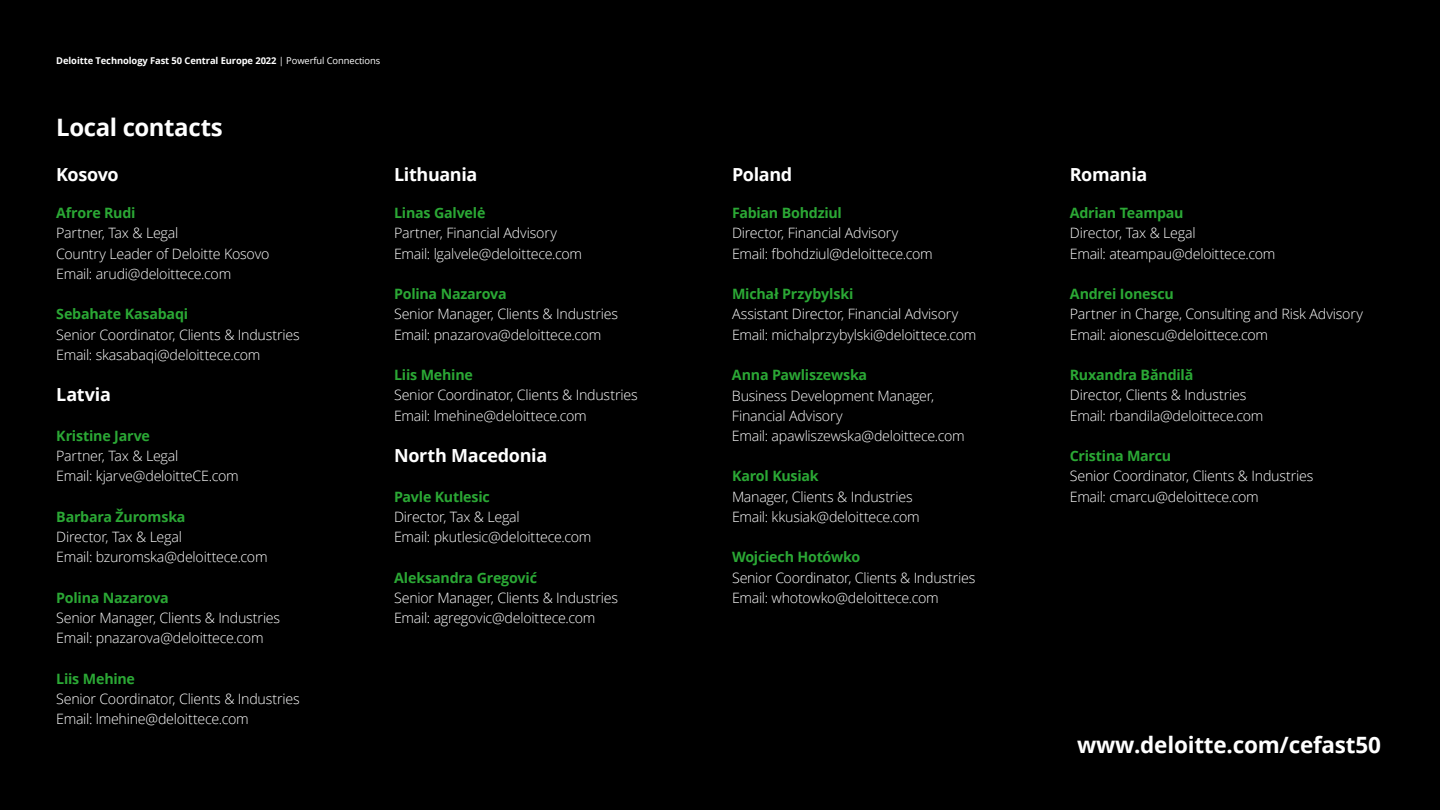
<style>
.page{position:relative;width:1440px;height:810px;background:#000}
.page>*{position:absolute;margin:0;border:0;box-sizing:border-box;transform-origin:0 0}
.t1{font:700 24px "Open Sans";letter-spacing:-.02em;color:#fff}
.t2{font:700 22.5px "Open Sans";letter-spacing:-.01em;color:#fff}
.t3{font:700 18px "Open Sans";letter-spacing:-.02em;color:#fff}
.t4{font:300 14.25px/20.2px "Open Sans";letter-spacing:-.02em;color:#fff}
.t5{font:700 14.25px "Open Sans";letter-spacing:-.015em;color:#2ba835}
.t6{font:700 9.38px "Open Sans";letter-spacing:-.01em;color:#fff}
.s1{font-weight:400}
</style>
<div class="page">
<p class="t6" style="left:56px;top:54px;width:325px">Deloitte Technology Fast 50 Central Europe 2022 <span class="s1">| Powerful Connections</span></p>
<h1 class="t1" style="left:56px;top:110px;width:168px">Local contacts</h1>
<p class="t3" style="left:56px;top:162px;width:64px">Kosovo</p>
<p class="t5" style="left:56px;top:203px;width:81px">Afrore Rudi</p>
<p class="t4" style="left:56px;top:223px;width:215px">Partner, Tax &amp; Legal<br>Country Leader of Deloitte Kosovo<br>Email: arudi@deloittece.com</p>
<p class="t5" style="left:56px;top:304px;width:133px">Sebahate Kasabaqi</p>
<p class="t4" style="left:56px;top:324px;width:245px">Senior Coordinator, Clients &amp; Industries<br>Email: skasabaqi@deloittece.com</p>
<p class="t3" style="left:56px;top:382px;width:56px">Latvia</p>
<p class="t5" style="left:56px;top:426px;width:95px">Kristine Jarve</p>
<p class="t4" style="left:56px;top:446px;width:184px">Partner, Tax &amp; Legal<br>Email: kjarve@deloitteCE.com</p>
<p class="t5" style="left:56px;top:507px;width:131px">Barbara Žuromska</p>
<p class="t4" style="left:56px;top:527px;width:213px">Director, Tax &amp; Legal<br>Email: bzuromska@deloittece.com</p>
<p class="t5" style="left:56px;top:588px;width:114px">Polina Nazarova</p>
<p class="t4" style="left:56px;top:608px;width:225px">Senior Manager, Clients &amp; Industries<br>Email: pnazarova@deloittece.com</p>
<p class="t5" style="left:56px;top:669px;width:80px">Liis Mehine</p>
<p class="t4" style="left:56px;top:689px;width:245px">Senior Coordinator, Clients &amp; Industries<br>Email: lmehine@deloittece.com</p>
<p class="t3" style="left:394px;top:162px;width:85px">Lithuania</p>
<p class="t3" style="left:732px;top:162px;width:62px">Poland</p>
<p class="t3" style="left:1070px;top:162px;width:79px">Romania</p>
<p class="t5" style="left:394px;top:203px;width:93px">Linas Galvelė</p>
<p class="t4" style="left:394px;top:223px;width:190px">Partner, Financial Advisory<br>Email: lgalvele@deloittece.com</p>
<p class="t5" style="left:394px;top:284px;width:114px">Polina Nazarova</p>
<p class="t4" style="left:394px;top:304px;width:225px">Senior Manager, Clients &amp; Industries<br>Email: pnazarova@deloittece.com</p>
<p class="t5" style="left:394px;top:365px;width:80px">Liis Mehine</p>
<p class="t4" style="left:394px;top:385px;width:245px">Senior Coordinator, Clients &amp; Industries<br>Email: lmehine@deloittece.com</p>
<p class="t5" style="left:732px;top:203px;width:111px">Fabian Bohdziul</p>
<p class="t4" style="left:732px;top:223px;width:202px">Director, Financial Advisory<br>Email: fbohdziul@deloittece.com</p>
<p class="t5" style="left:732px;top:284px;width:123px">Michał Przybylski</p>
<p class="t4" style="left:732px;top:304px;width:246px">Assistant Director, Financial Advisory<br>Email: michalprzybylski@deloittece.com</p>
<p class="t5" style="left:732px;top:365px;width:137px">Anna Pawliszewska</p>
<p class="t4" style="left:732px;top:385px;width:234px">Business Development Manager,<br>Financial Advisory<br>Email: apawliszewska@deloittece.com</p>
<p class="t5" style="left:1070px;top:203px;width:115px">Adrian Teampau</p>
<p class="t4" style="left:1070px;top:223px;width:207px">Director, Tax &amp; Legal<br>Email: ateampau@deloittece.com</p>
<p class="t5" style="left:1070px;top:284px;width:105px">Andrei Ionescu</p>
<p class="t4" style="left:1070px;top:304px;width:295px">Partner in Charge, Consulting and Risk Advisory<br>Email: aionescu@deloittece.com</p>
<p class="t5" style="left:1070px;top:365px;width:125px">Ruxandra Băndilă</p>
<p class="t4" style="left:1070px;top:385px;width:195px">Director, Clients &amp; Industries<br>Email: rbandila@deloittece.com</p>
<p class="t3" style="left:394px;top:443px;width:155px">North Macedonia</p>
<p class="t5" style="left:1070px;top:446px;width:103px">Cristina Marcu</p>
<p class="t4" style="left:1070px;top:466px;width:245px">Senior Coordinator, Clients &amp; Industries</p>
<p class="t5" style="left:732px;top:466px;width:88px">Karol Kusiak</p>
<p class="t4" style="left:732px;top:486px;width:189px">Manager, Clients &amp; Industries<br>Email: kkusiak@deloittece.com</p>
<p class="t5" style="left:732px;top:547px;width:130px">Wojciech Hotówko</p>
<p class="t4" style="left:732px;top:567px;width:245px">Senior Coordinator, Clients &amp; Industries<br>Email: whotowko@deloittece.com</p>
<p class="t5" style="left:394px;top:487px;width:97px">Pavle Kutlesic</p>
<p class="t4" style="left:1070px;top:486px;width:190px">Email: cmarcu@deloittece.com</p>
<p class="t4" style="left:394px;top:506px;width:199px">Director, Tax &amp; Legal<br>Email: pkutlesic@deloittece.com</p>
<p class="t5" style="left:394px;top:568px;width:144px">Aleksandra Gregović</p>
<p class="t4" style="left:394px;top:587px;width:225px">Senior Manager, Clients &amp; Industries<br>Email: agregovic@deloittece.com</p>
<h2 class="t2" style="left:1077px;top:729px;width:305px">www.deloitte.com/cefast50</h2>
</div>
